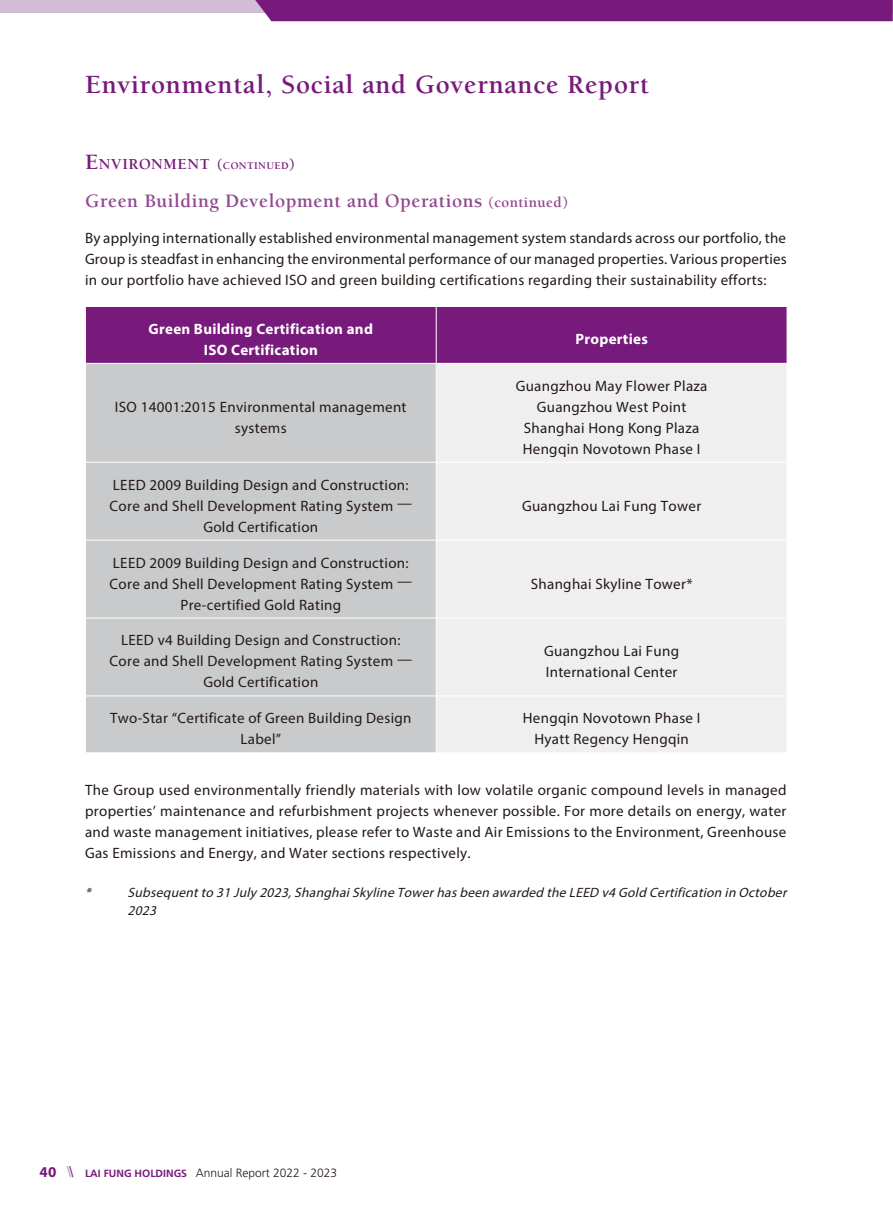
<style>
.page{position:relative;width:893px;height:1212px;background:#fff}
.page>*{position:absolute;margin:0;border:0;box-sizing:border-box;transform-origin:0 0}
.t1{font:700 27px "Berkeley Std";letter-spacing:.025em;color:#781a7c}
.t2{font:700 19.5px "Berkeley Std";letter-spacing:.025em;color:#914a90}
.t3{font:700 15.75px "Berkeley Std";letter-spacing:.04em;color:#781a7c}
.t4{font:15px/21px "Myriad Pro";letter-spacing:.02em;color:#231916;text-align:center}
.t5{font:700 15px/21px "Myriad Pro";letter-spacing:.02em;color:#fff;text-align:center}
.t6{font:700 15px "Myriad Pro";color:#781a7c}
.t7{font:italic 13.5px/18px "Myriad Pro";color:#231916}
.t8{font:300 12px "Frutiger LT Std";color:#231916}
.s1{font-size:22.5px}
.s2{font-size:15px}
.s3{font-size:10.5px}
.s4{font-weight:700;font-size:10.5px;color:#781a7c}
</style>
<div class="page">
<div style="left:0;top:0;width:893px;height:13px;background:#d3bcd6"></div>
<div style="left:255px;top:0;width:638px;height:21px;background:#781a7c"></div>
<div style="left:86px;top:307px;width:701px;height:56px;background:#781a7c"></div>
<div style="left:86px;top:364px;width:350px;height:388px;background:#c9cacb"></div>
<div style="left:437px;top:364px;width:349px;height:388px;background:#efeff0"></div>
<hr style="left:436px;top:307px;width:1px;height:56px;background:#fff">
<hr style="left:85px;top:462px;width:351px;height:1px;background:#fff">
<hr style="left:436px;top:462px;width:351px;height:1px;background:#fff">
<hr style="left:85px;top:540px;width:351px;height:1px;background:#fff">
<hr style="left:436px;top:540px;width:351px;height:1px;background:#fff">
<hr style="left:85px;top:618px;width:351px;height:1px;background:#fff">
<hr style="left:436px;top:618px;width:351px;height:1px;background:#fff">
<hr style="left:85px;top:695px;width:351px;height:1px;background:#fff">
<hr style="left:436px;top:695px;width:351px;height:1px;background:#fff">
<h1 class="t1" style="left:85px;top:70px;width:565px">Environmental, Social and Governance Report</h1>
<p class="t3" style="left:85px;top:156px;width:211px"><span class="s1">E</span>NVIRONMENT <span class="s2">(</span><span class="s3">CONTINUED</span><span class="s2">)</span></p>
<h2 class="t2" style="left:85px;top:191px;width:484px">Green Building Development and Operations <span class="s2">(continued)</span></h2>
<p class="t4" style="left:85px;top:227px;width:703px;text-align:justify">By applying internationally established environmental management system standards across our portfolio, the Group is steadfast in enhancing the environmental performance of our managed properties. Various properties in our portfolio have achieved ISO and green building certifications regarding their sustainability efforts:</p>
<p class="t5" style="left:149px;top:318px;width:226px">Green Building Certification and<br>ISO Certification</p>
<p class="t5" style="left:575px;top:328px;width:74px">Properties</p>
<p class="t4" style="left:115px;top:396px;width:293px">ISO 14001:2015 Environmental management systems</p>
<p class="t4" style="left:110px;top:474px;width:304px">LEED 2009 Building Design and Construction:<br>Core and Shell Development Rating System —<br>Gold Certification</p>
<p class="t4" style="left:110px;top:552px;width:304px">LEED 2009 Building Design and Construction:<br>Core and Shell Development Rating System —<br>Pre-certified Gold Rating</p>
<p class="t4" style="left:516px;top:375px;width:193px">Guangzhou May Flower Plaza<br>Guangzhou West Point<br>Shanghai Hong Kong Plaza<br>Hengqin Novotown Phase I</p>
<p class="t4" style="left:522px;top:495px;width:181px">Guangzhou Lai Fung Tower</p>
<p class="t4" style="left:531px;top:573px;width:163px">Shanghai Skyline Tower*</p>
<p class="t4" style="left:110px;top:630px;width:304px">LEED v4 Building Design and Construction:<br>Core and Shell Development Rating System —<br>Gold Certification</p>
<p class="t4" style="left:544px;top:640px;width:136px;text-align:left">Guangzhou Lai Fung<br>International Center</p>
<p class="t4" style="left:110px;top:707px;width:303px">Two-Star “Certificate of Green Building Design<br>Label”</p>
<p class="t4" style="left:523px;top:707px;width:179px">Hengqin Novotown Phase I<br>Hyatt Regency Hengqin</p>
<p class="t4" style="left:85px;top:779px;width:703px;text-align:justify">The Group used environmentally friendly materials with low volatile organic compound levels in managed properties’ maintenance and refurbishment projects whenever possible. For more details on energy, water and waste management initiatives, please refer to Waste and Air Emissions to the Environment, Greenhouse Gas Emissions and Energy, and Water sections respectively.</p>
<p class="t7" style="left:85px;top:883px;width:11px">*</p>
<p class="t7" style="left:128px;top:883px;width:664px">Subsequentto 31 July 2023,ShanghaiSkyline Towerhasbeen awarded the LEED v4 Gold Certification in October<br>2023</p>
<p class="t6" style="left:39px;top:1162px;width:18px">40</p>
<p class="t8" style="left:85px;top:1166px;width:254px"><span class="s4">LAI FUNG HOLDINGS</span> Annual Report 2022 - 2023</p>
</div>
